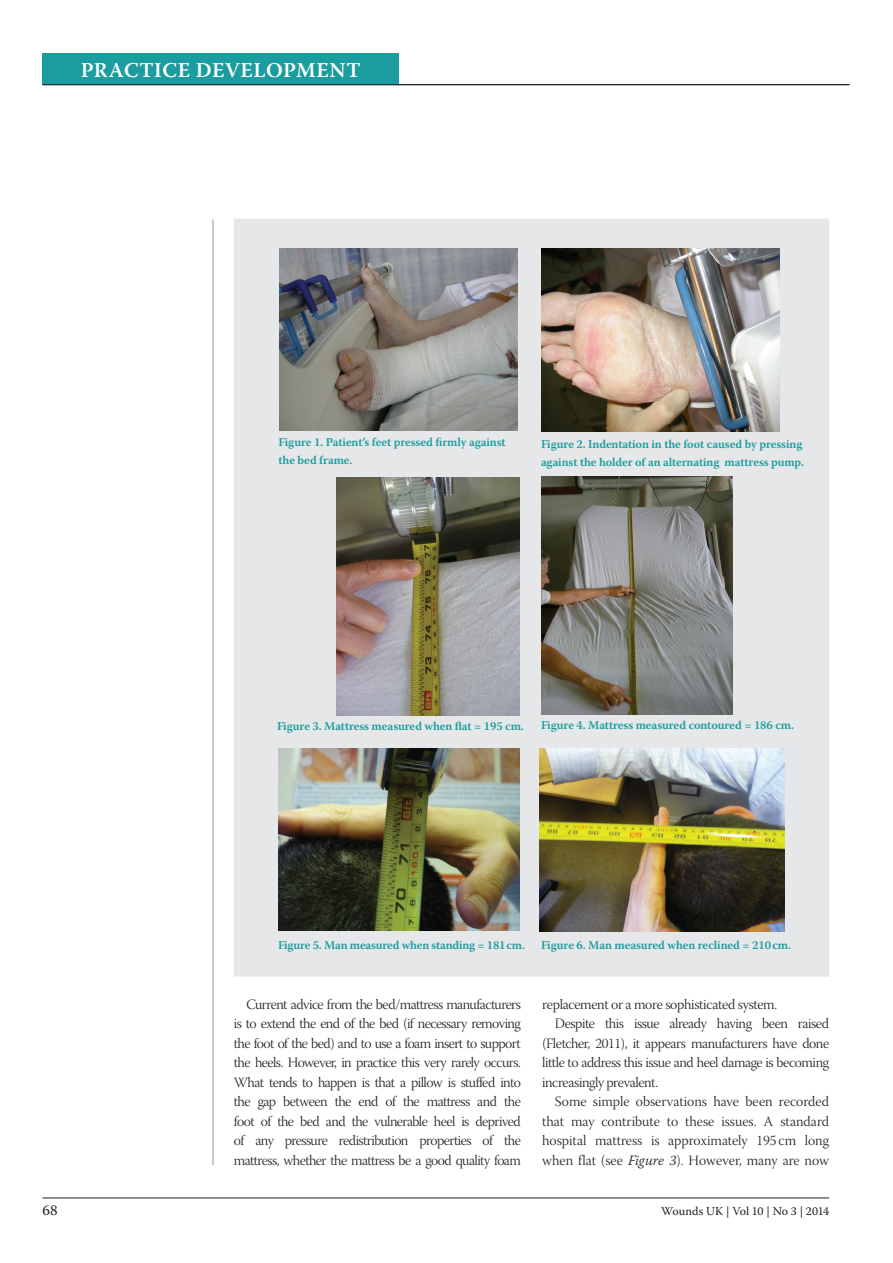
<style>
.page{position:relative;width:893px;height:1263px;background:#fff}
.page>*{position:absolute;margin:0;border:0;box-sizing:border-box;transform-origin:0 0}
.t1{font:600 21px "Warnock Pro";letter-spacing:.025em;color:#fff}
.t2{font:15px "Warnock Pro";color:#231f20}
.t3{font:14.25px/19.5px "Warnock Pro Light Subh";letter-spacing:-.025em;color:#231f20;text-align:justify}
.t4{font:14.25px "Warnock Pro Light Subh";color:#231f20}
.t5{font:600 12px/18px "Warnock Pro";letter-spacing:-.01em;color:#1b9c9e}
.t6{font:12px "Warnock Pro";letter-spacing:-.01em;color:#231f20}
.s1{font-family:"Warnock Pro";font-weight:300;font-style:italic}
</style>
<div class="page">
<div style="left:43px;top:53px;width:356px;height:32px;background:#1b9c9e"></div>
<hr style="left:43px;top:84px;width:806px;height:1px;background:#231f20">
<hr style="left:43px;top:1197px;width:786px;height:1px;background:#231f20">
<div style="left:234px;top:219px;width:595px;height:758px;background:#e6e7e9"></div>
<img style="left:541px;top:249px;width:238px;height:182px">
<img style="left:279px;top:248px;width:238px;height:182px">
<img style="left:541px;top:476px;width:191px;height:238px">
<img style="left:336px;top:477px;width:183px;height:238px">
<img style="left:540px;top:748px;width:244px;height:183px">
<img style="left:278px;top:748px;width:241px;height:183px">
<hr style="left:213px;top:219px;width:1px;height:946px;background:#939598">
<h1 class="t1" style="left:81px;top:57px;width:282px">PRACTICE DEVELOPMENT</h1>
<p class="t5" style="left:279px;top:433px;width:229px">Figure 1. Patient’s feet pressed firmly against the bed frame.</p>
<p class="t5" style="left:541px;top:434px;width:265px">Figure 2. Indentation in the foot caused by pressing against the holder of an alternating mattress pump.</p>
<p class="t5" style="left:277px;top:716px;width:248px">Figure 3. Mattress measured when flat = 195 cm.</p>
<p class="t5" style="left:541px;top:716px;width:255px">Figure 4. Mattress measured contoured = 186 cm.</p>
<p class="t5" style="left:278px;top:936px;width:248px">Figure 5. Man measured when standing = 181cm.</p>
<p class="t5" style="left:541px;top:936px;width:252px">Figure 6. Man measured when reclined = 210cm.</p>
<p class="t3" style="left:234px;top:996px;width:289px;text-indent:13px">Current advice from the bed/mattress manufacturers is to extend the end of the bed (if necessary removing the foot of the bed) and to use a foam insert to support the heels. However, in practice this very rarely occurs.<br>What tends to happen is that a pillow is stuffed into the gap between the end of the mattress and the foot of the bed and the vulnerable heel is deprived of any pressure redistribution properties of the mattress, whether the mattress be a good quality foam</p>
<p class="t3" style="left:542px;top:996px;width:237px">replacement or a more sophisticated system.</p>
<p class="t3" style="left:555px;top:1015px;width:276px">Despite this issue already having been raised</p>
<p class="t3" style="left:542px;top:1035px;width:289px">(Fletcher, 2011), it appears manufacturers have done</p>
<p class="t3" style="left:542px;top:1054px;width:288px">little to address this issue and heel damage is becoming</p>
<p class="t3" style="left:542px;top:1074px;width:118px">increasingly prevalent.</p>
<p class="t4" style="left:555px;top:1094px;width:276px">Some simple observations have been recorded</p>
<p class="t4" style="left:542px;top:1113px;width:288px">that may contribute to these issues. A standard</p>
<p class="t4" style="left:542px;top:1133px;width:289px">hospital mattress is approximately 195 cm long</p>
<p class="t4" style="left:542px;top:1152px;width:288px">when flat (see <span class="s1">Figure 3</span>). However, many are now</p>
<p class="t2" style="left:43px;top:1201px;width:17px">68</p>
<p class="t6" style="left:661px;top:1204px;width:170px">Wounds UK | Vol 10 | No 3 | 2014</p>
</div>
